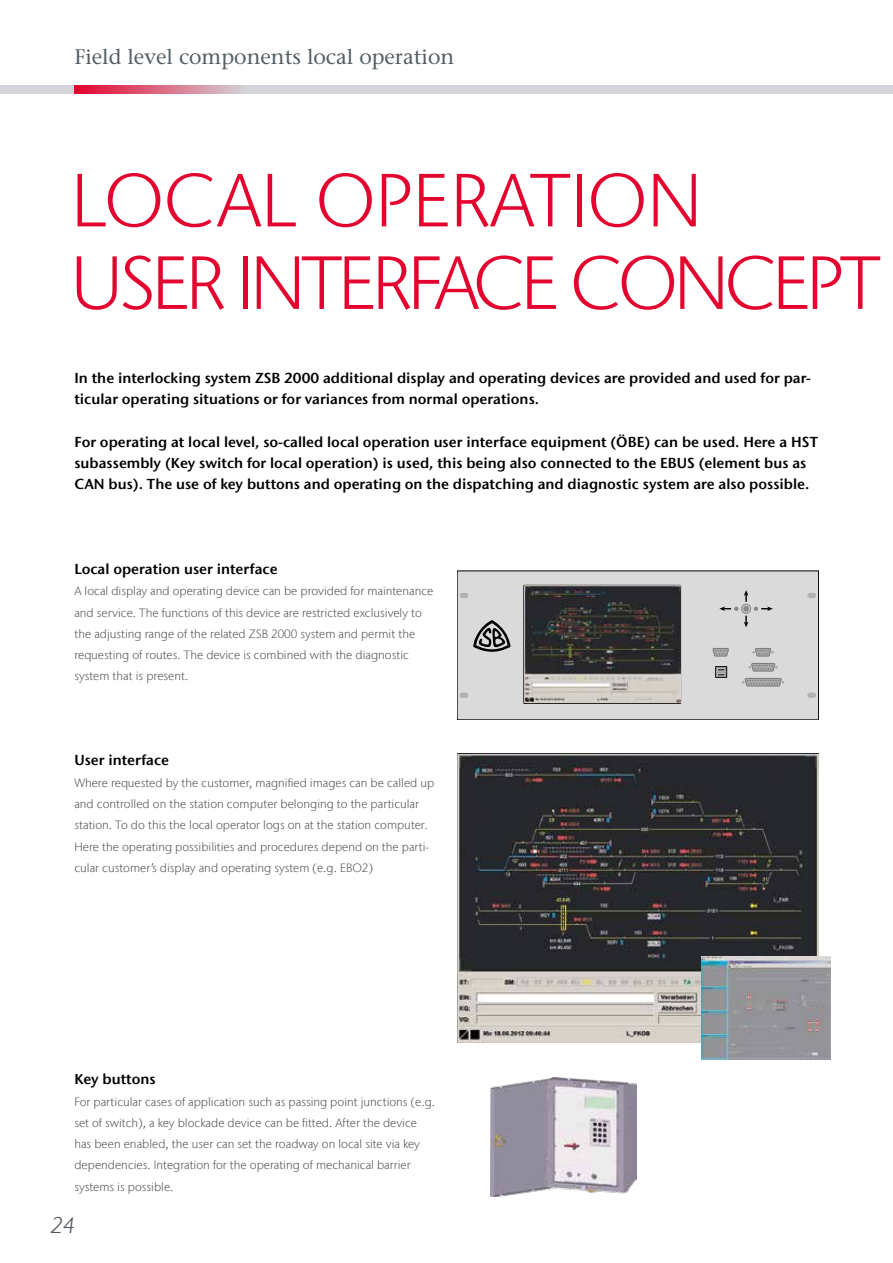
<style>
.page{position:relative;width:893px;height:1263px;background:#fff}
.page>*{position:absolute;margin:0;border:0;box-sizing:border-box;transform-origin:0 0}
.t1{font:300 75px/82.5px "Stone Sans IIITC Com";letter-spacing:-.05em;color:#e4032e}
.t2{font:300 22.5px "Stone Sans IIITC Com";color:#52575e}
.t3{font:500 21px "Stone Serif Std";color:#535d62}
.t4{font:14.4px/21.3px "ITC Stone Sans Com Semi";color:#000}
.t5{font:300 12px/21.3px "Stone Sans IIITC Com";color:#575756}
</style>
<div class="page">
<img style="left:491px;top:1078px;width:146px;height:118px">
<img style="left:457px;top:754px;width:362px;height:289px">
<div style="left:457px;top:571px;width:362px;height:149px;background:#dadada"></div>
<div style="left:523px;top:585px;width:158px;height:119px;border:1px solid #000"></div>
<div style="left:715px;top:666px;width:12px;height:12px;border:1px solid #000"></div>
<svg style="left:752px;top:648px;width:22px;height:8px"></svg>
<svg style="left:712px;top:648px;width:16px;height:8px"></svg>
<svg style="left:748px;top:663px;width:30px;height:8px"></svg>
<svg style="left:742px;top:678px;width:42px;height:8px"></svg>
<svg style="left:473px;top:620px;width:38px;height:32px"></svg>
<hr style="left:716px;top:667px;width:10px;height:4px;background:#909091">
<svg style="left:717px;top:668px;width:9px;height:8px"></svg>
<svg style="left:719px;top:590px;width:54px;height:37px"></svg>
<div style="left:460px;top:593px;width:8px;height:5px;background:#b3b2b2;border-radius:3px"></div>
<div style="left:460px;top:692px;width:8px;height:6px;background:#b3b2b2;border-radius:3px"></div>
<div style="left:807px;top:593px;width:9px;height:5px;background:#b3b2b2;border-radius:3px"></div>
<div style="left:807px;top:692px;width:9px;height:6px;background:#b3b2b2;border-radius:3px"></div>
<img style="left:524px;top:586px;width:156px;height:117px">
<img style="left:702px;top:957px;width:128px;height:102px">
<div style="left:0;top:85px;width:893px;height:9px;background:#d3d4d9"></div>
<svg style="left:74px;top:85px;width:164px;height:9px"></svg>
<h3 class="t3" style="left:74px;top:44px;width:381px">Field level components local operation</h3>
<h1 class="t1" style="left:71px;top:158px;width:811px">LOCAL OPERATION<br>USER INTERFACE CONCEPT</h1>
<p class="t4" style="left:74px;top:367px;width:738px">In the interlocking system ZSB 2000 additional display and operating devices are provided and used for par&shy;ticular operating situations or for variances from normal operations.</p>
<p class="t4" style="left:74px;top:431px;width:745px">For operating at local level, so-called local operation user interface equipment (ÖBE) can be used. Here a HST subassembly (Key switch for local operation) is used, this being also connected to the EBUS (element bus as<br>CAN bus). The use of key buttons and operating on the dispatching and diagnostic system are also possible.</p>
<p class="t4" style="left:74px;top:558px;width:205px">Local operation user interface</p>
<p class="t5" style="left:74px;top:580px;width:360px">A local display and operating device can be provided for maintenance and service. The functions of this device are restricted exclusively to the adjusting range of the related ZSB 2000 system and permit the requesting of routes. The device is combined with the diagnostic system that is present.</p>
<p class="t4" style="left:74px;top:750px;width:96px">User interface</p>
<p class="t5" style="left:74px;top:772px;width:361px">Where requested by the customer, magnified images can be called up and controlled on the station computer belonging to the particular station. To do this the local operator logs on at the station computer.<br>Here the operating possibilities and procedures depend on the parti&shy;cular customer’s display and operating system (e.g. EBO2)</p>
<p class="t4" style="left:74px;top:1068px;width:83px">Key buttons</p>
<p class="t5" style="left:74px;top:1091px;width:362px">For particular cases of application such as passing point junctions (e.g. set of switch), a key blockade device can be fitted. After the device has been enabled, the user can set the roadway on local site via key dependencies. Integration for the operating of mechanical barrier systems is possible.</p>
<h2 class="t2" style="left:50px;top:1211px;width:29px">24</h2>
</div>
